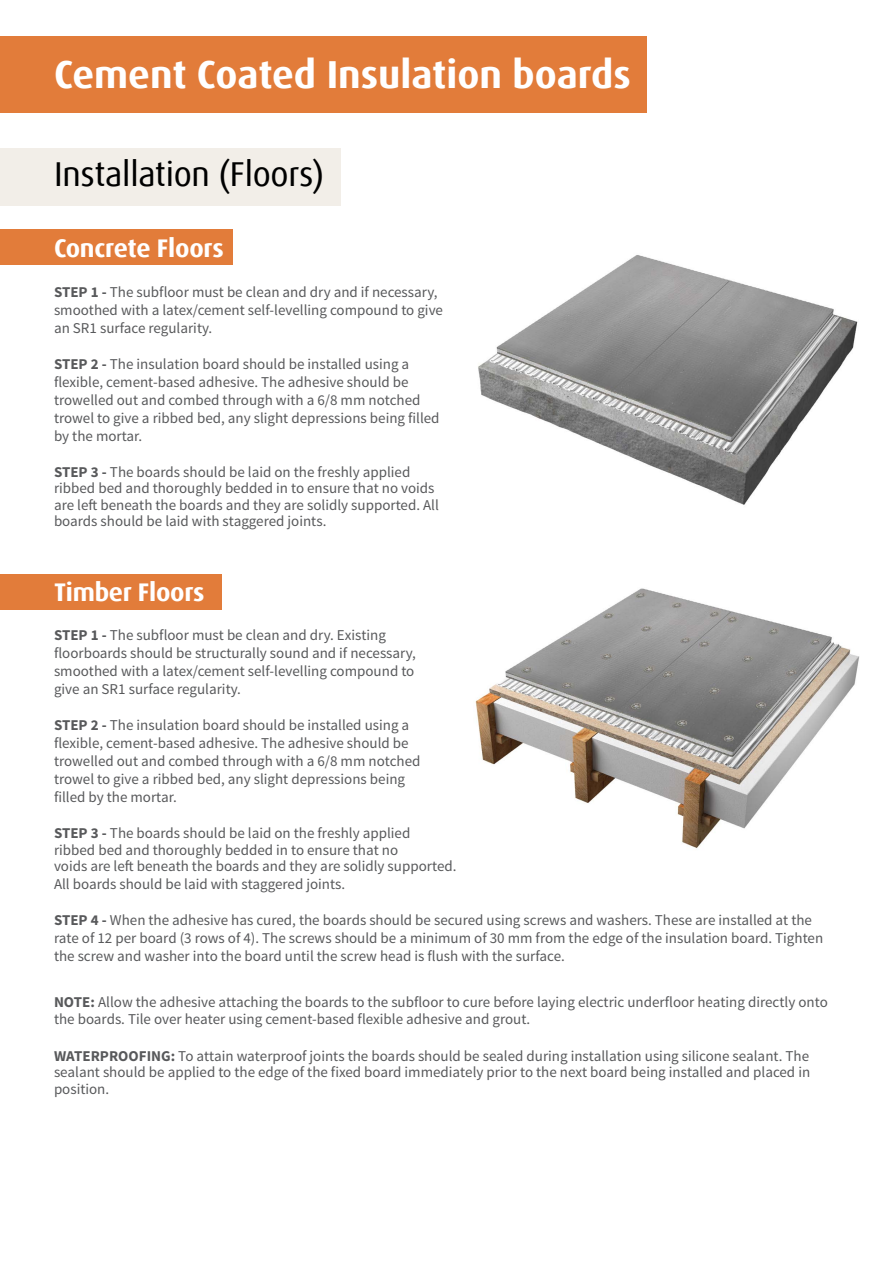
<style>
.page{position:relative;width:893px;height:1263px;background:#fff}
.page>*{position:absolute;margin:0;border:0;box-sizing:border-box;transform-origin:0 0}
.t1{font:700 39px "Dax Offc";color:#fff}
.t2{font:34.5px "Dax Offc";letter-spacing:-.01em;color:#000}
.t3{font:700 25.5px "Dax Offc";letter-spacing:-.01em;color:#fff}
.t4{font:15px/18px "Source Sans Pro";color:#58595b}
.s1{font-weight:700}
</style>
<div class="page">
<div style="left:0;top:37px;width:646px;height:76px;background:#e27c3a"></div>
<img style="left:478px;top:255px;width:380px;height:250px">
<img style="left:475px;top:588px;width:385px;height:260px">
<div style="left:0;top:148px;width:340px;height:57px;background:#f2eee8"></div>
<div style="left:0;top:230px;width:232px;height:35px;background:#e27c3a"></div>
<div style="left:0;top:574px;width:221px;height:36px;background:#e27c3a"></div>
<h1 class="t1" style="left:54px;top:50px;width:578px">Cement Coated Insulation boards</h1>
<h2 class="t2" style="left:54px;top:152px;width:271px">Installation (Floors)</h2>
<h3 class="t3" style="left:54px;top:231px;width:171px">Concrete Floors</h3>
<p class="t4" style="left:54px;top:283px;width:391px"><span class="s1">STEP 1 -</span> The subfloor must be clean and dry and if necessary, smoothed with a latex/cement self-levelling compound to give an SR1 surface regularity.</p>
<p class="t4" style="left:54px;top:355px;width:387px"><span class="s1">STEP 2 -</span> The insulation board should be installed using a flexible, cement-based adhesive. The adhesive should be trowelled out and combed through with a 6/8 mm notched trowel to give a ribbed bed, any slight depressions being filled by the mortar.</p>
<p class="t4" style="left:54px;top:464px;width:386px;line-height:16.5px"><span class="s1">STEP 3 -</span> The boards should be laid on the freshly applied ribbed bed and thoroughly bedded in to ensure that no voids are left beneath the boards and they are solidly supported. All boards should be laid with staggered joints.</p>
<h3 class="t3" style="left:54px;top:576px;width:152px">Timber Floors</h3>
<p class="t4" style="left:54px;top:627px;width:363px"><span class="s1">STEP 1 -</span> The subfloor must be clean and dry. Existing floorboards should be structurally sound and if necessary, smoothed with a latex/cement self-levelling compound to give an SR1 surface regularity.</p>
<p class="t4" style="left:54px;top:717px;width:368px"><span class="s1">STEP 2 -</span> The insulation board should be installed using a flexible, cement-based adhesive. The adhesive should be trowelled out and combed through with a 6/8 mm notched trowel to give a ribbed bed, any slight depressions being filled by the mortar.</p>
<p class="t4" style="left:54px;top:825px;width:404px;line-height:16.5px"><span class="s1">STEP 3 -</span> The boards should be laid on the freshly applied<br>ribbed bed and thoroughly bedded in to ensure that no<br>voids are left beneath the boards and they are solidly supported.</p>
<p class="t4" style="left:54px;top:876px;width:293px">All boards should be laid with staggered joints.</p>
<p class="t4" style="left:54px;top:912px;width:771px"><span class="s1">STEP 4 -</span> When the adhesive has cured, the boards should be secured using screws and washers. These are installed at the rate of 12 per board (3 rows of 4). The screws should be a minimum of 30 mm from the edge of the insulation board. Tighten the screw and washer into the board until the screw head is flush with the surface.</p>
<p class="t4" style="left:54px;top:994px;width:775px;line-height:16.5px"><span class="s1">NOTE:</span> Allow the adhesive attaching the boards to the subfloor to cure before laying electric underfloor heating directly onto the boards. Tile over heater using cement-based flexible adhesive and grout.</p>
<p class="t4" style="left:54px;top:1047px;width:758px;line-height:16.5px;text-align:justify"><span class="s1">WATERPROOFING:</span> To attain waterproof joints the boards should be sealed during installation using silicone sealant. The sealant should be applied to the edge of the fixed board immediately prior to the next board being installed and placed in position.</p>
</div>
